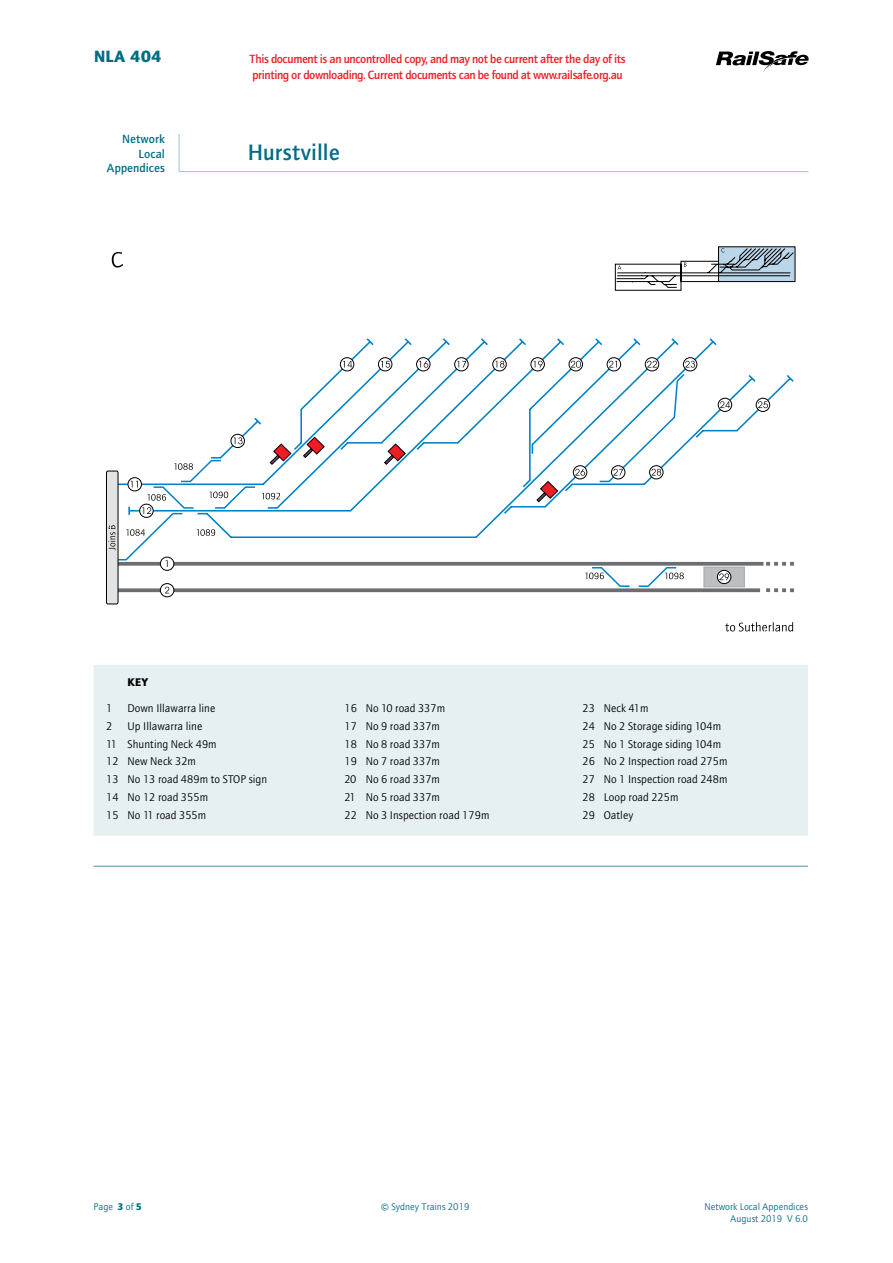
<style>
.page{position:relative;width:893px;height:1263px;background:#fff}
.page>*{position:absolute;margin:0;border:0;box-sizing:border-box;transform-origin:0 0}
.t1{font:500 22.5px "AT Quay Sans";color:#006c85}
.t2{font:900 16.5px "AT Quay Sans";color:#006c85}
.t3{font:500 12px/16.5px "AT Quay Sans";letter-spacing:-.035em;color:#ed1d24}
.t4{font:500 12px/14.4px "AT Quay Sans";color:#006c85;text-align:right}
.t5{font:11.25px/17.7px "AT Quay Sans";color:#000}
.t6{font:900 11.25px "AT Quay Sans";color:#000}
.t7{font:9.75px/12px "AT Quay Sans";color:#006c85;text-align:right}
.s1{font-weight:900}
.s2{font-size:15px}
</style>
<div class="page">
<hr style="left:179px;top:134px;width:1px;height:38px;background:#99c4ce">
<hr style="left:179px;top:171px;width:629px;height:1px;background:#99c4ce">
<svg style="left:716px;top:51px;width:93px;height:21px"></svg>
<hr style="left:94px;top:865px;width:714px;height:2px;background:#80b6c2">
<div style="left:94px;top:665px;width:714px;height:171px;background:#e6f0f3"></div>
<svg style="left:615px;top:248px;width:179px;height:43px"></svg>
<svg style="left:725px;top:622px;width:68px;height:9px"></svg>
<div style="left:160px;top:583px;width:14px;height:14px;border:1px solid #000;border-radius:50%"></div>
<svg style="left:112px;top:252px;width:11px;height:16px"></svg>
<div style="left:106px;top:471px;width:12px;height:133px;background:#e2e3e4;border-radius:2px"></div>
<div style="left:106px;top:471px;width:12px;height:133px;border:1px solid #000;border-radius:2px"></div>
<svg style="left:106px;top:338px;width:688px;height:255px"></svg>
<h2 class="t2" style="left:94px;top:47px;width:69px">NLA 404</h2>
<p class="t3" style="left:249px;top:50px;width:378px">This document is an uncontrolled copy, and may not be current after the day of its printing or downloading. Current documents can be found at www.railsafe.org.au</p>
<p class="t4" style="left:107px;top:132px;width:60px">Network<br>Local<br>Appendices</p>
<h1 class="t1" style="left:248px;top:139px;width:94px">Hurstville</h1>
<p class="t6" style="left:128px;top:676px;width:23px">KEY</p>
<p class="t5" style="left:106px;top:699px;width:8px">1</p>
<p class="t5" style="left:128px;top:699px;width:89px">Down Illawarra line</p>
<p class="t5" style="left:106px;top:717px;width:8px">2</p>
<p class="t5" style="left:106px;top:717px;width:162px;text-indent:21px">Up Illawarra line<br>11 Shunting Neck 49m<br>12 New Neck 32m<br>13 No 13 road 489m to STOP sign<br>14 No 12 road 355m<br>15 No 11 road 355m</p>
<p class="t5" style="left:344px;top:699px;width:147px">16 No 10 road 337m<br>17 No 9 road 337m<br>18 No 8 road 337m<br>19 No 7 road 337m<br>20 No 6 road 337m<br>21 No 5 road 337m<br>22 No 3 Inspection road 179m</p>
<p class="t5" style="left:583px;top:699px;width:147px">23 Neck 41m<br>24 No 2 Storage siding 104m<br>25 No 1 Storage siding 104m<br>26 No 2 Inspection road 275m<br>27 No 1 Inspection road 248m<br>28 Loop road 225m<br>29 Oatley</p>
<p class="t7" style="left:94px;top:1200px;width:50px">Page <span class="s1">3</span> of <span class="s1">5</span></p>
<p class="t7" style="left:381px;top:1200px;width:90px"><span class="s2">©</span> Sydney Trains 2019</p>
<p class="t7" style="left:704px;top:1200px;width:105px">Network Local Appendices<br>August 2019 V 6.0</p>
</div>
